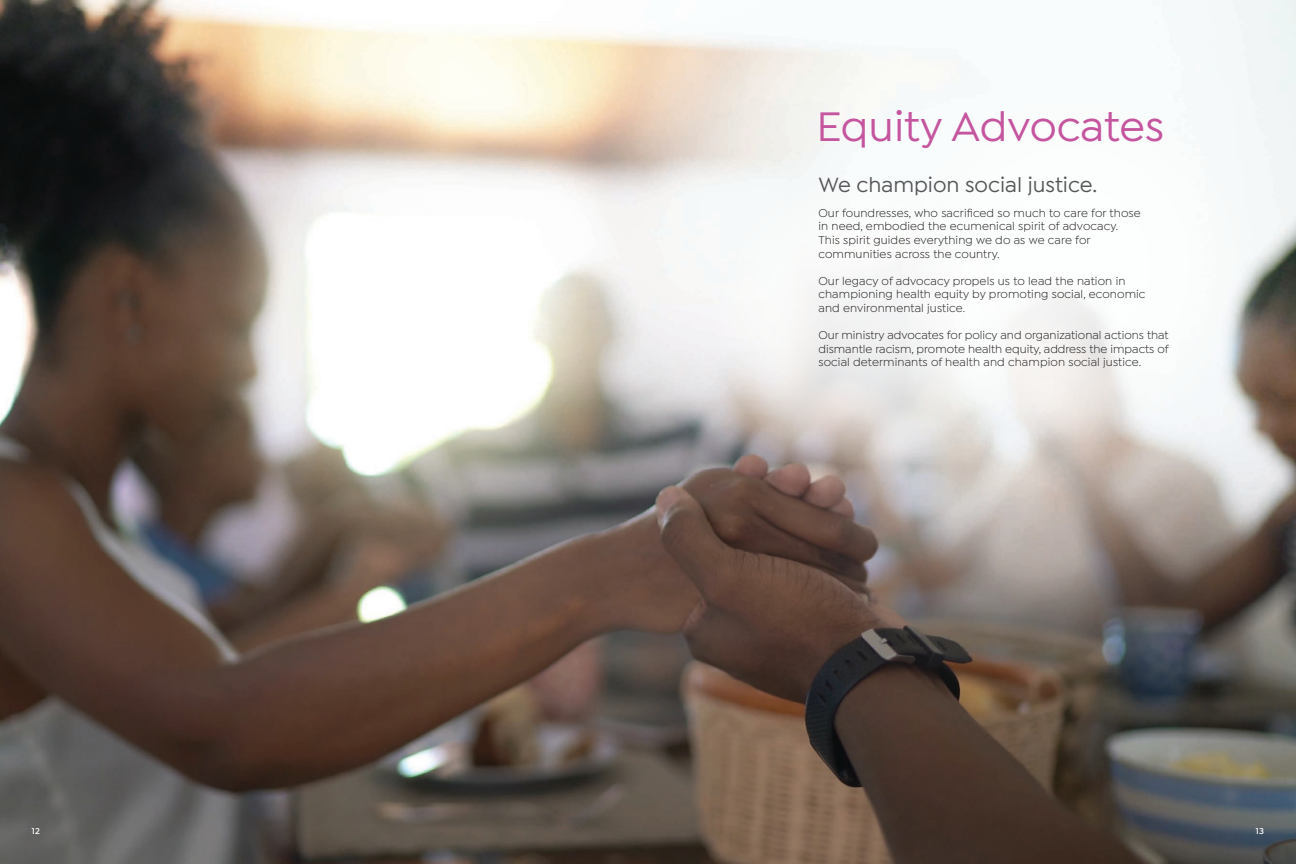
<style>
.page{position:relative;width:1296px;height:864px;background:#fff}
.page>*{position:absolute;margin:0;border:0;box-sizing:border-box;transform-origin:0 0}
.t1{font:500 44px "Isidora Sans";color:#c4559e}
.t2{font:500 22px "Isidora Sans";color:#565658}
.t3{font:12px/13.6px "Isidora Sans";letter-spacing:.01em;color:#231f20}
.t4{font:600 9px "Isidora Sans";color:#fff}
</style>
<div class="page">
<img style="left:0;top:0;width:1296px;height:864px">
<svg style="left:711px;top:167px;width:298px;height:298px;fill:#f3f3f4"></svg>
<div style="left:891px;top:85px;width:360px;height:360px;background:#fff;border-radius:50%"></div>
<p class="t1" style="left:816px;top:101px;width:349px">Equity Advocates</p>
<p class="t2" style="left:818px;top:172px;width:280px">We champion social justice.</p>
<p class="t3" style="left:818px;top:206px;width:324px">Our foundresses, who sacrificed so much to care for those in need, embodied the ecumenical spirit of advocacy.<br>This spirit guides everything we do as we care for communities across the country.</p>
<p class="t3" style="left:818px;top:274px;width:329px">Our legacy of advocacy propels us to lead the nation in championing health equity by promoting social, economic and environmental justice.</p>
<p class="t3" style="left:818px;top:328px;width:352px;text-align:justify">Our ministry advocates for policy and organizational actions that dismantle racism, promote health equity, address the impacts of social determinants of health and champion social justice.</p>
<p class="t4" style="left:32px;top:826px;width:10px">12</p>
<p class="t4" style="left:1256px;top:826px;width:10px">13</p>
</div>
